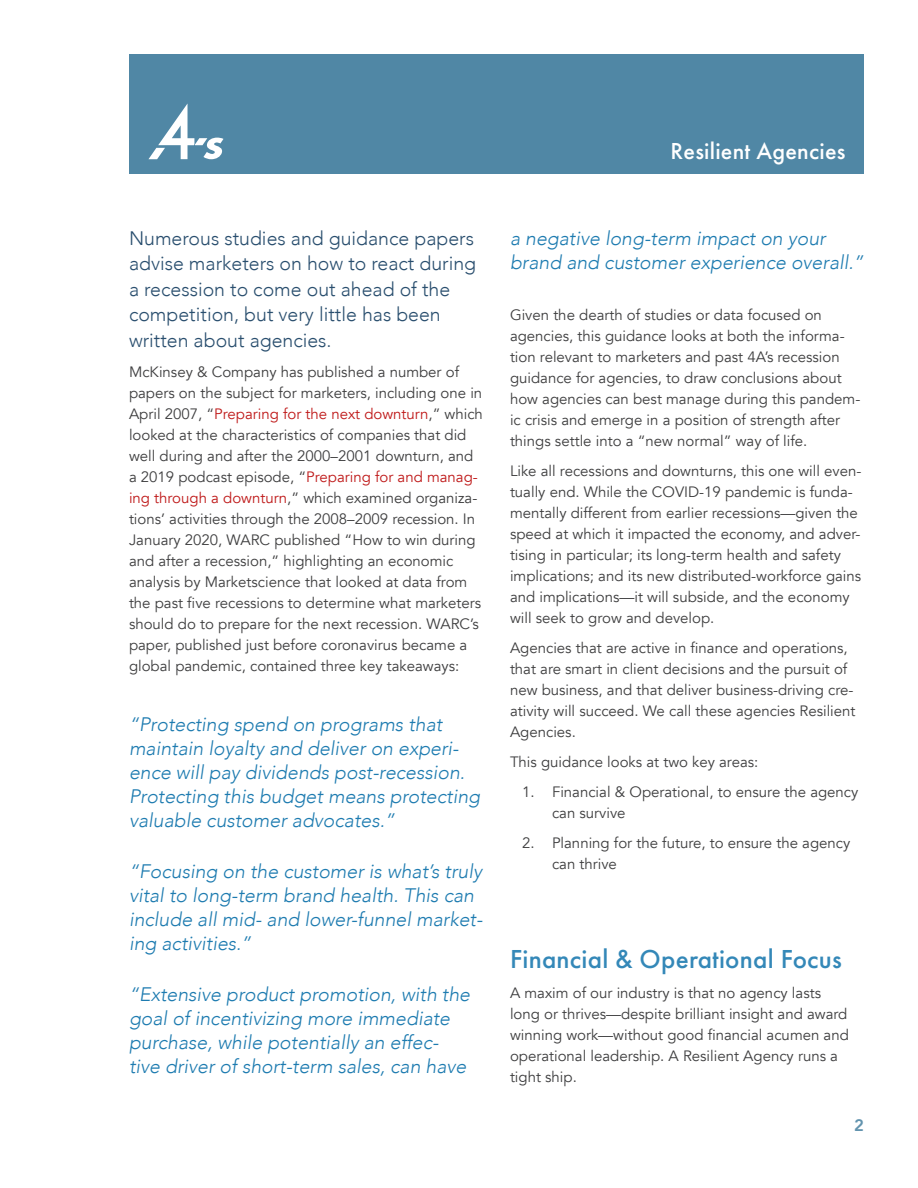
<style>
.page{position:relative;width:918px;height:1188px;background:#fff}
.page>*{position:absolute;margin:0;border:0;box-sizing:border-box;transform-origin:0 0}
.small_subhead{font:500 27px "Futura PT";letter-spacing:.01em;color:#3488b8}
.t1{font:500 24px "Futura PT";letter-spacing:.01em;color:#fff}
.quote{font:italic 300 19.5px/24px "Avenir";color:#1d7bb0}
.highlight{font:300 19.5px/25.5px "Avenir";color:#294e6e}
.t2{font:800 16.5px "Avenir";color:#6293ae}
.body{font:15px/21px "Avenir";color:#3e3e3f}
.s1{color:#bf1a1a}
</style>
<div class="page">
<div style="left:129px;top:54px;width:735px;height:120px;background:#5087a5"></div>
<svg style="left:148px;top:104px;width:76px;height:55px"></svg>
<p class="highlight" style="left:129px;top:225px;width:349px">Numerous studies and guidance papers advise marketers on how to react during a recession to come out ahead of the competition, but very little has been written about agencies.</p>
<p class="body" style="left:129px;top:361px;width:356px">McKinsey &amp; Company has published a number of papers on the subject for marketers, including one in April 2007, “<span class="s1">Preparing for the next downturn</span>,” which looked at the characteristics of companies that did well during and after the 2000–2001 downturn, and a 2019 podcast episode, “<span class="s1">Preparing for and manag&shy;ing through a downturn</span>,” which examined organiza&shy;tions’ activities through the 2008–2009 recession. In January 2020, WARC published “How to win during and after a recession,” highlighting an economic analysis by Marketscience that looked at data from the past five recessions to determine what marketers should do to prepare for the next recession. WARC’s paper, published just before coronavirus became a global pandemic, contained three key takeaways:</p>
<p class="quote" style="left:129px;top:712px;width:353px">“Protecting spend on programs that maintain loyalty and deliver on experi&shy;ence will pay dividends post-recession.<br>Protecting this budget means protecting valuable customer advocates.”</p>
<p class="quote" style="left:129px;top:859px;width:355px">“Focusing on the customer is what’s truly vital to long-term brand health. This can include all mid- and lower-funnel market&shy;ing activities.”</p>
<p class="quote" style="left:129px;top:982px;width:343px">“Extensive product promotion, with the goal of incentivizing more immediate purchase, while potentially an effec&shy;tive driver of short-term sales, can have</p>
<h2 class="t1" style="left:670px;top:137px;width:176px">Resilient Agencies</h2>
<p class="quote" style="left:510px;top:226px;width:355px">a negative long-term impact on your brand and customer experience overall.”</p>
<p class="body" style="left:510px;top:304px;width:352px">Given the dearth of studies or data focused on agencies, this guidance looks at both the informa&shy;tion relevant to marketers and past 4A’s recession guidance for agencies, to draw conclusions about how agencies can best manage during this pandem&shy;ic crisis and emerge in a position of strength after things settle into a “new normal” way of life.</p>
<p class="body" style="left:510px;top:460px;width:353px">Like all recessions and downturns, this one will even&shy;tually end. While the COVID-19 pandemic is funda&shy;mentally different from earlier recessions—given the speed at which it impacted the economy, and adver&shy;tising in particular; its long-term health and safety implications; and its new distributed-workforce gains and implications—it will subside, and the economy will seek to grow and develop.</p>
<p class="body" style="left:510px;top:637px;width:347px">Agencies that are active in finance and operations, that are smart in client decisions and the pursuit of new business, and that deliver business-driving cre&shy;ativity will succeed. We call these agencies Resilient Agencies.</p>
<p class="body" style="left:510px;top:751px;width:250px">This guidance looks at two key areas:</p>
<p class="body" style="left:552px;top:781px;width:308px;text-indent:-30px">1. Financial &amp; Operational, to ensure the agency can survive</p>
<p class="body" style="left:552px;top:832px;width:300px;text-indent:-30px">2. Planning for the future, to ensure the agency can thrive</p>
<p class="small_subhead" style="left:510px;top:942px;width:333px">Financial &amp; Operational Focus</p>
<p class="body" style="left:510px;top:982px;width:340px">A maxim of our industry is that no agency lasts long or thrives—despite brilliant insight and award winning work—without good financial acumen and operational leadership. A Resilient Agency runs a tight ship.</p>
<p class="t2" style="left:854px;top:1112px;width:11px">2</p>
</div>
